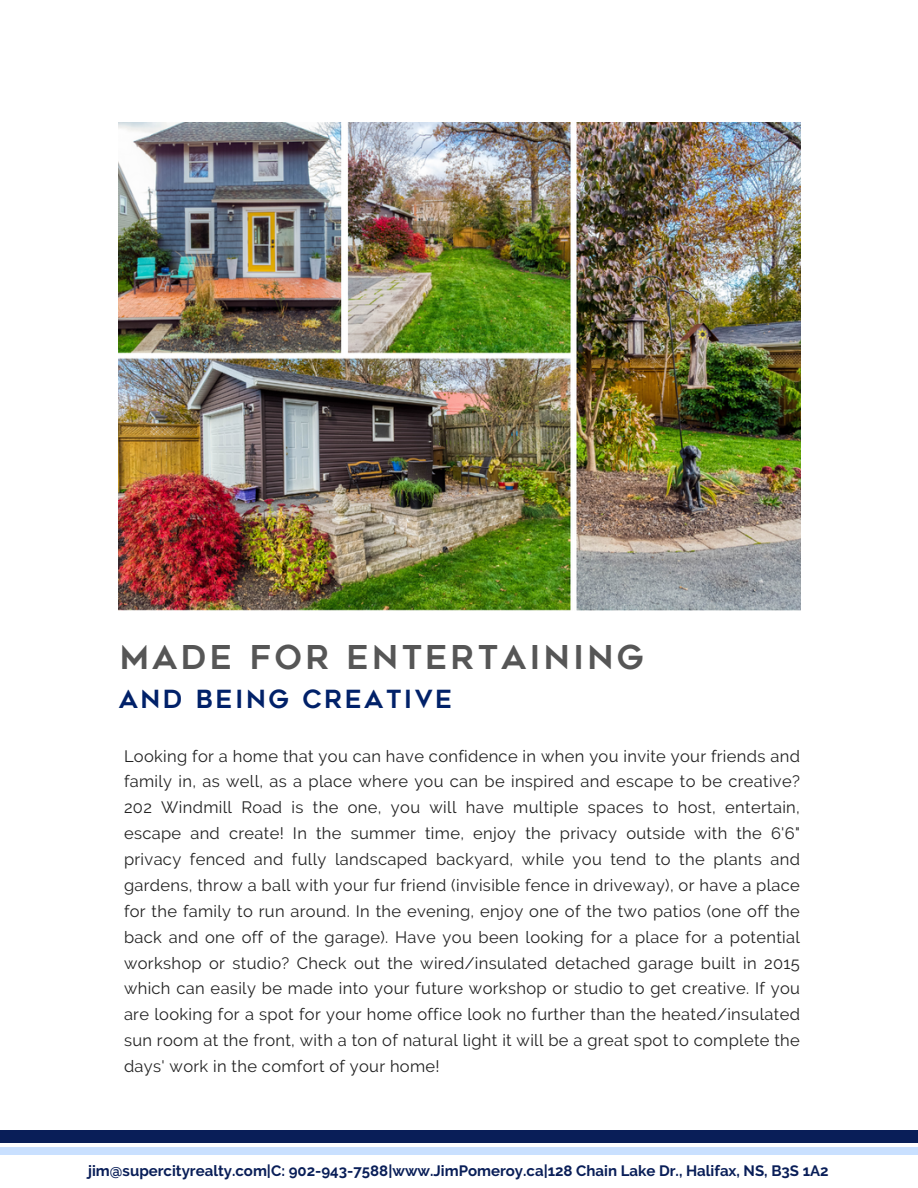
<style>
.page{position:relative;width:918px;height:1188px;background:#fff}
.page>*{position:absolute;margin:0;border:0;box-sizing:border-box;transform-origin:0 0}
.t1{font:32.7px "Geometos";letter-spacing:.1em;color:#565656}
.t2{font:24.9px "Geometos";letter-spacing:.1em;color:#012169}
.t3{font:16.5px/25.8px "Raleway";letter-spacing:.02em;color:#222;text-align:justify}
.t4{font:700 15px "Raleway";color:#091e58}
</style>
<div class="page">
<div style="left:0;top:1148px;width:918px;height:7px;background:#c9e0ff"></div>
<div style="left:0;top:1130px;width:918px;height:12px;background:#091e58"></div>
<img style="left:119px;top:122px;width:681px;height:488px">
<p class="t1" style="left:120px;top:644px;width:526px">MADE FOR ENTERTAINING</p>
<p class="t2" style="left:119px;top:689px;width:335px">AND BEING CREATIVE</p>
<p class="t3" style="left:124px;top:743px;width:677px">Looking for a home that you can have confidence in when you invite your friends and family in, as well, as a place where you can be inspired and escape to be creative?<br>202 Windmill Road is the one, you will have multiple spaces to host, entertain, escape and create! In the summer time, enjoy the privacy outside with the 6'6" privacy fenced and fully landscaped backyard, while you tend to the plants and gardens, throw a ball with your fur friend (invisible fence in driveway), or have a place for the family to run around. In the evening, enjoy one of the two patios (one off the back and one off of the garage). Have you been looking for a place for a potential workshop or studio? Check out the wired/insulated detached garage built in 2015 which can easily be made into your future workshop or studio to get creative. If you are looking for a spot for your home office look no further than the heated/insulated sun room at the front, with a ton of natural light it will be a great spot to complete the days' work in the comfort of your home!</p>
<p class="t4" style="left:88px;top:1162px;width:742px">jim@supercityrealty.com|C: 902-943-7588|www.JimPomeroy.ca|128 Chain Lake Dr., Halifax, NS, B3S 1A2</p>
</div>
